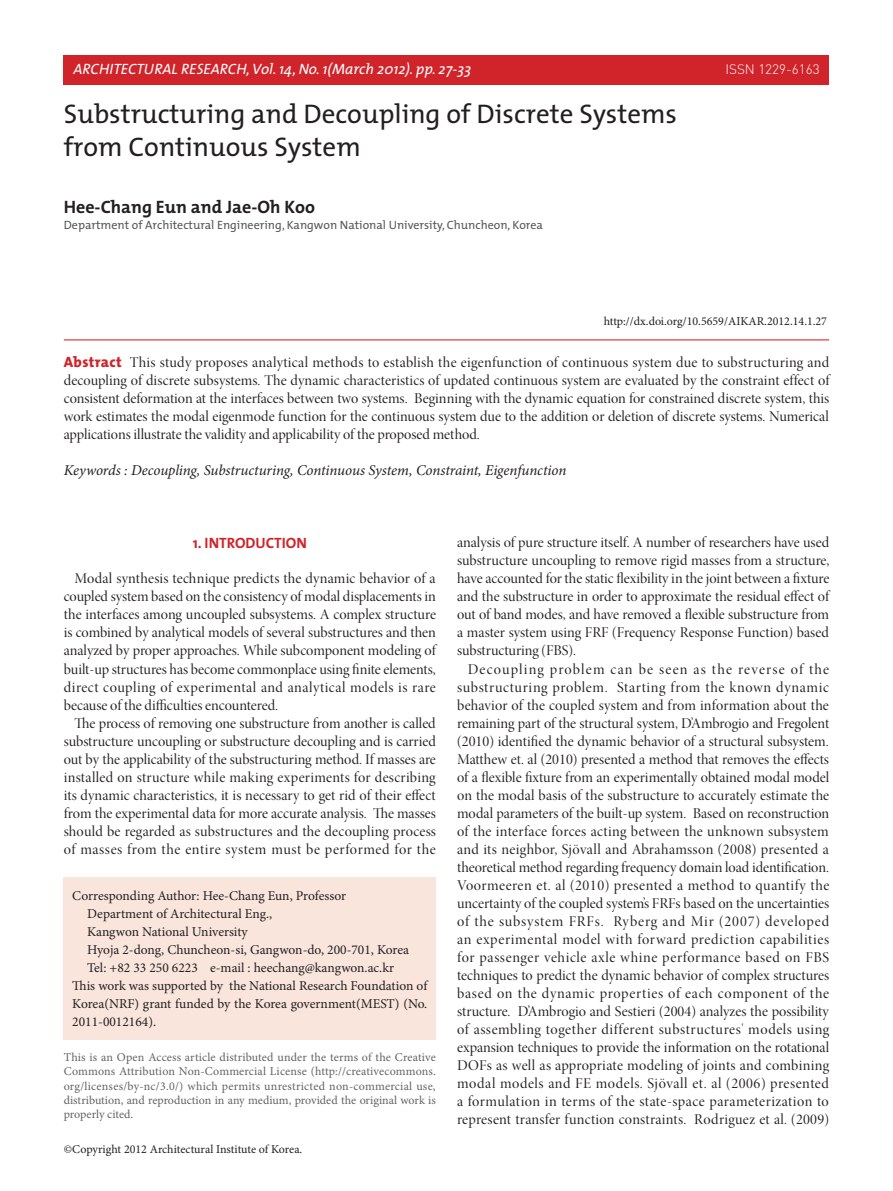
<style>
.page{position:relative;width:893px;height:1191px;background:#fff}
.page>*{position:absolute;margin:0;border:0;box-sizing:border-box;transform-origin:0 0}
.t1{font:27px/32.4px "The Mix";color:#231f20}
.t2{font:700 18px "The Mix";color:#231f20}
.t3{font:15px/18px "Minion Pro Disp";letter-spacing:.01em;color:#231f20;text-align:justify}
.t4{font:italic 15px "Minion Pro";letter-spacing:-.01em;color:#231f20}
.t5{font:italic 15px "The Mix";color:#fff}
.t6{font:700 15px "The Mix";color:#d1232a}
.t7{font:13.5px "Minion Pro";letter-spacing:-.005em;color:#231f20}
.t8{font:13.5px "Dinlig";color:#fff}
.t9{font:12px/14.4px "Minion Pro";letter-spacing:-.005em;color:#636366;text-align:justify}
.t10{font:12px "Minion Pro";color:#231f20}
.t11{font:12px "The Mix";color:#57585a}
.s1{font-family:"The Mix";font-weight:800;color:#d1232a}
</style>
<div class="page">
<div style="left:64px;top:55px;width:765px;height:30px;background:#d1232a"></div>
<hr style="left:64px;top:339px;width:765px;height:1px;background:#d1232a">
<div style="left:64px;top:878px;width:372px;height:162px;background:#f9e5dc"></div>
<p class="t5" style="left:73px;top:57px;width:399px">ARCHITECTURAL RESEARCH, Vol. 14, No. 1(March 2012). pp. 27-33</p>
<p class="t8" style="left:725px;top:61px;width:96px">ISSN 1229-6163</p>
<h1 class="t1" style="left:64px;top:97px;width:615px">Substructuring and Decoupling of Discrete Systems from Continuous System</h1>
<p class="t2" style="left:64px;top:192px;width:253px">Hee-Chang Eun and Jae-Oh Koo</p>
<p class="t11" style="left:64px;top:215px;width:481px">Department of Architectural Engineering, Kangwon National University, Chuncheon, Korea</p>
<p class="t10" style="left:604px;top:313px;width:225px">http://dx.doi.org/10.5659/AIKAR.2012.14.1.27</p>
<p class="t3" style="left:64px;top:354px;width:767px"><span class="s1">Abstract</span> This study proposes analytical methods to establish the eigenfunction of continuous system due to substructuring and decoupling of discrete subsystems. The dynamic characteristics of updated continuous system are evaluated by the constraint effect of consistent deformation at the interfaces between two systems. Beginning with the dynamic equation for constrained discrete system, this work estimates the modal eigenmode function for the continuous system due to the addition or deletion of discrete systems. Numerical applications illustrate the validity and applicability of the proposed method.</p>
<p class="t4" style="left:64px;top:460px;width:504px">Keywords : Decoupling, Substructuring, Continuous System, Constraint, Eigenfunction</p>
<p class="t6" style="left:193px;top:530px;width:116px">1. INTRODUCTION</p>
<p class="t3" style="left:64px;top:570px;width:374px;text-indent:11px">Modal synthesis technique predicts the dynamic behavior of a coupled system based on the consistency of modal displacements in the interfaces among uncoupled subsystems. A complex structure is combined by analytical models of several substructures and then analyzed by proper approaches. While subcomponent modeling of built-up structures has become commonplace using finite elements, direct coupling of experimental and analytical models is rare because of the difficulties encountered.</p>
<p class="t3" style="left:64px;top:714px;width:374px;text-indent:11px">The process of removing one substructure from another is called substructure uncoupling or substructure decoupling and is carried out by the applicability of the substructuring method. If masses are installed on structure while making experiments for describing its dynamic characteristics, it is necessary to get rid of their effect from the experimental data for more accurate analysis. The masses should be regarded as substructures and the decoupling process of masses from the entire system must be performed for the</p>
<p class="t7" style="left:72px;top:887px;width:275px">Corresponding Author: Hee-Chang Eun, Professor</p>
<p class="t7" style="left:87px;top:905px;width:187px">Department of Architectural Eng.,</p>
<p class="t7" style="left:87px;top:923px;width:162px">Kangwon National University</p>
<p class="t7" style="left:87px;top:941px;width:323px">Hyoja 2-dong, Chuncheon-si, Gangwon-do, 200-701, Korea</p>
<p class="t7" style="left:87px;top:959px;width:308px">Tel: +82 33 250 6223 e-mail : heechang@kangwon.ac.kr</p>
<p class="t7" style="left:72px;top:977px;width:357px">This work was supported by the National Research Foundation of</p>
<p class="t7" style="left:72px;top:995px;width:356px">Korea(NRF) grant funded by the Korea government(MEST) (No.</p>
<p class="t7" style="left:72px;top:1013px;width:85px">2011-0012164).</p>
<p class="t9" style="left:64px;top:1049px;width:374px">This is an Open Access article distributed under the terms of the Creative Commons Attribution Non-Commercial License (http://creativecommons. org/licenses/by-nc/3.0/) which permits unrestricted non-commercial use, distribution, and reproduction in any medium, provided the original work is properly cited.</p>
<p class="t10" style="left:64px;top:1140px;width:240px">©Copyright 2012 Architectural Institute of Korea.</p>
<p class="t3" style="left:457px;top:534px;width:374px">analysis of pure structure itself. A number of researchers have used substructure uncoupling to remove rigid masses from a structure, have accounted for the static flexibility in the joint between a fixture and the substructure in order to approximate the residual effect of out of band modes, and have removed a flexible substructure from a master system using FRF (Frequency Response Function) based substructuring (FBS).</p>
<p class="t3" style="left:457px;top:660px;width:374px;text-indent:11px">Decoupling problem can be seen as the reverse of the substructuring problem. Starting from the known dynamic behavior of the coupled system and from information about the remaining part of the structural system, D’Ambrogio and Fregolent (2010) identified the dynamic behavior of a structural subsystem.<br>Matthew et. al (2010) presented a method that removes the effects of a flexible fixture from an experimentally obtained modal model on the modal basis of the substructure to accurately estimate the modal parameters of the built-up system. Based on reconstruction of the interface forces acting between the unknown subsystem and its neighbor, Sjövall and Abrahamsson (2008) presented a theoretical method regarding frequency domain load identification.<br>Voormeeren et. al (2010) presented a method to quantify the uncertainty of the coupled system’s FRFs based on the uncertainties of the subsystem FRFs. Ryberg and Mir (2007) developed an experimental model with forward prediction capabilities for passenger vehicle axle whine performance based on FBS techniques to predict the dynamic behavior of complex structures based on the dynamic properties of each component of the structure. D’Ambrogio and Sestieri (2004) analyzes the possibility of assembling together different substructures' models using expansion techniques to provide the information on the rotational DOFs as well as appropriate modeling of joints and combining modal models and FE models. Sjövall et. al (2006) presented a formulation in terms of the state-space parameterization to represent transfer function constraints. Rodriguez et al. (2009)</p>
</div>
